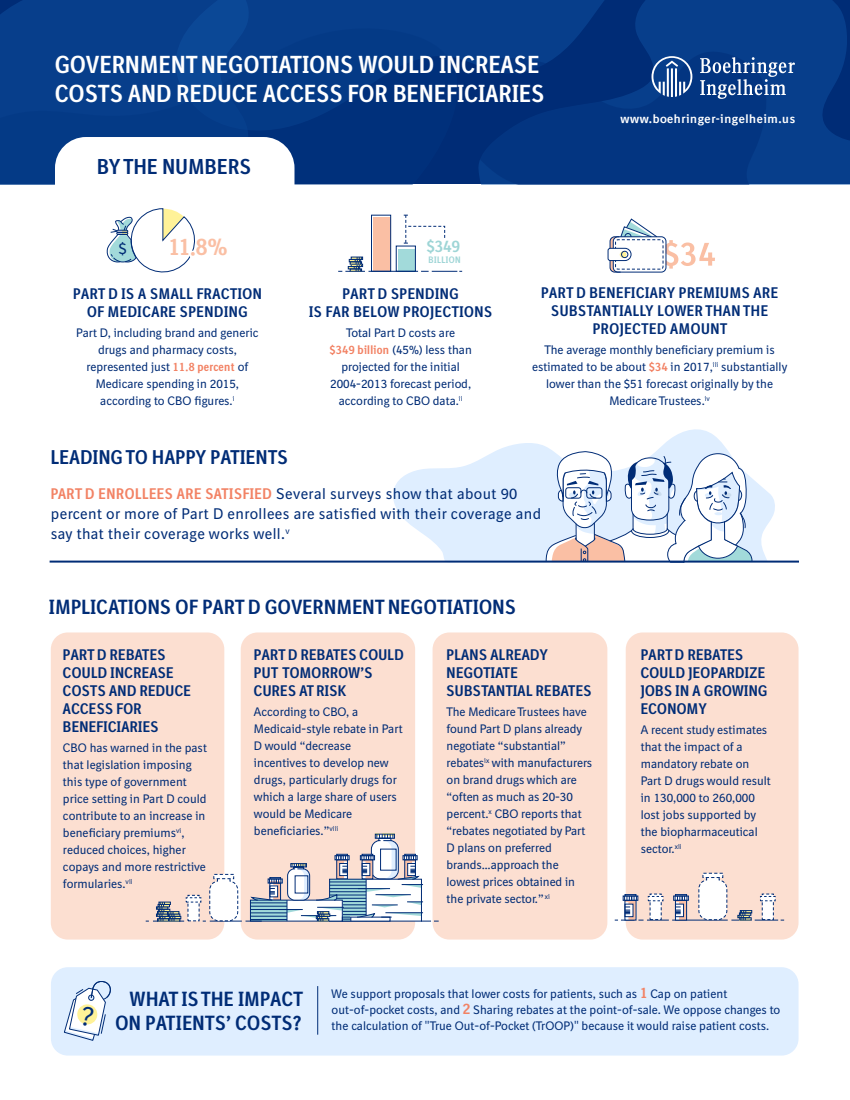
<style>
.page{position:relative;width:850px;height:1100px;background:#fff}
.page>*{position:absolute;margin:0;border:0;box-sizing:border-box;transform-origin:0 0}
.t1{font:700 24px/28.8px "BI Sans NEXT Cond";letter-spacing:.02em;color:#fff}
.t2{font:700 23.7px "BI Sans NEXT Cond";color:#fabfa4}
.t3{font:700 21px "BI Sans NEXT Cond";letter-spacing:.025em;color:#002c76}
.t4{font:700 20px/24px "BI Sans NEXT Cond";letter-spacing:.025em;color:#002c76;text-align:right}
.t5{font:700 19.4px "BI Sans NEXT Cond";letter-spacing:.025em;color:#002c76}
.t6{font:700 16.5px "BI Sans NEXT Cond";color:#9ed5d6}
.t7{font:15.7px "BI Sans NEXT";color:#002c76}
.t8{font:700 15px/18px "BI Sans NEXT Cond";letter-spacing:.025em;color:#002c76}
.t9{font:15px/20px "BI Sans NEXT";letter-spacing:.025em;color:#002c76}
.t10{font:12px/17px "BI Sans NEXT";color:#002c76}
.t11{font:700 12px "BI Sans NEXT";letter-spacing:.05em;color:#fff}
.t12{font:700 9.1px "BI Sans NEXT Cond";letter-spacing:.05em;color:#9ed5d6}
.s1{font-family:"BI Sans NEXT Cond";font-weight:700;color:#f28264}
.s2{font-family:"BI Sans NEXT Cond";font-weight:700;font-size:15px;color:#f28264}
</style>
<div class="page">
<svg style="left:391px;top:429px;width:385px;height:132px"></svg>
<svg style="left:666px;top:240px;width:49px;height:29px"></svg>
<div style="left:626px;top:632px;width:173px;height:308px;background:#fcdfd1;border-radius:17px"></div>
<div style="left:51px;top:632px;width:173px;height:308px;background:#fcdfd1;border-radius:17px"></div>
<div style="left:241px;top:632px;width:174px;height:308px;background:#fcdfd1;border-radius:17px"></div>
<div style="left:433px;top:632px;width:174px;height:308px;background:#fcdfd1;border-radius:17px"></div>
<div style="left:613px;top:236px;width:53px;height:37px;border:1px solid #002c76;border-radius:5px"></div>
<div style="left:615px;top:239px;width:49px;height:31px;border:1px dashed #002c76;border-radius:3px"></div>
<svg style="left:607px;top:218px;width:51px;height:55px"></svg>
<div style="left:249px;top:0;width:229px;height:52px;background:#073e8b"></div>
<svg style="left:478px;top:0;width:372px;height:184px;background:#053b87"></svg>
<svg style="left:458px;top:52px;width:309px;height:132px;background:#02327e"></svg>
<svg style="left:0;top:0;width:249px;height:28px;background:#073f8c"></svg>
<svg style="left:0;top:28px;width:458px;height:156px;background:#043985"></svg>
<svg style="left:55px;top:137px;width:239px;height:47px"></svg>
<svg style="left:652px;top:56px;width:40px;height:41px"></svg>
<svg style="left:700px;top:57px;width:95px;height:42px;background:#4067a1"></svg>
<div style="left:374px;top:218px;width:17px;height:53px;background:#fabfa4"></div>
<div style="left:371px;top:215px;width:20px;height:57px;border:1px solid #002c76"></div>
<div style="left:398px;top:249px;width:17px;height:22px;background:#a2dada"></div>
<div style="left:396px;top:246px;width:20px;height:26px;border:1px solid #002c76"></div>
<hr style="left:369px;top:271px;width:49px;height:1px;background:#002c76">
<svg style="left:421px;top:271px;width:41px;height:1px"></svg>
<svg style="left:404px;top:215px;width:42px;height:29px"></svg>
<svg style="left:338px;top:257px;width:27px;height:15px"></svg>
<svg style="left:106px;top:208px;width:89px;height:65px"></svg>
<hr style="left:210px;top:921px;width:32px;height:1px;background:#002c76">
<svg style="left:146px;top:902px;width:38px;height:20px"></svg>
<svg style="left:246px;top:834px;width:193px;height:88px"></svg>
<div style="left:187px;top:895px;width:13px;height:26px;background:#fff"></div>
<svg style="left:186px;top:897px;width:15px;height:6px"></svg>
<svg style="left:203px;top:878px;width:36px;height:44px"></svg>
<svg style="left:213px;top:874px;width:21px;height:5px"></svg>
<hr style="left:672px;top:920px;width:56px;height:1px;background:#002c76">
<div style="left:675px;top:900px;width:12px;height:21px;border:1px solid #002c76"></div>
<div style="left:673px;top:895px;width:16px;height:6px;border:1px solid #002c76"></div>
<svg style="left:675px;top:894px;width:12px;height:26px"></svg>
<svg style="left:615px;top:894px;width:54px;height:27px"></svg>
<svg style="left:702px;top:873px;width:21px;height:4px"></svg>
<svg style="left:698px;top:877px;width:86px;height:44px"></svg>
<div style="left:51px;top:967px;width:748px;height:89px;background:#dfeeff;border-radius:17px"></div>
<hr style="left:50px;top:561px;width:749px;height:2px;background:#002c76">
<hr style="left:317px;top:986px;width:1px;height:49px;background:#002c76">
<svg style="left:64px;top:981px;width:47px;height:60px"></svg>
<h1 class="t1" style="left:55px;top:50px;width:491px">GOVERNMENT NEGOTIATIONS WOULD INCREASE<br>COSTS AND REDUCE ACCESS FOR BENEFICIARIES</h1>
<h3 class="t3" style="left:97px;top:154px;width:155px">BY THE NUMBERS</h3>
<h3 class="t7" style="left:118px;top:239px;width:10px">$</h3>
<h2 class="t2" style="left:168px;top:233px;width:61px">11.8%</h2>
<h3 class="t6" style="left:426px;top:237px;width:35px">$349</h3>
<p class="t12" style="left:429px;top:254px;width:34px">BILLION</p>
<p class="t11" style="left:621px;top:111px;width:176px">www.boehringer-ingelheim.us</p>
<p class="t8" style="left:73px;top:284px;width:190px;text-align:center">PART D IS A SMALL FRACTION<br>OF MEDICARE SPENDING</p>
<p class="t10" style="left:76px;top:324px;width:184px;text-align:center">Part D, including brand and generic drugs and pharmacy costs, represented just <span class="s1">11.8 percent</span> of<br>Medicare spending in 2015, according to CBO figures.<sup>i</sup></p>
<p class="t8" style="left:309px;top:284px;width:185px;text-align:center">PART D SPENDING<br>IS FAR BELOW PROJECTIONS</p>
<p class="t10" style="left:329px;top:324px;width:144px;text-align:center">Total Part D costs are<br><span class="s1">$349 billion</span> (45%) less than projected for the initial<br>2004-2013 forecast period, according to CBO data.<sup>ii</sup></p>
<p class="t8" style="left:541px;top:284px;width:239px;text-align:center">PART D BENEFICIARY PREMIUMS ARE<br>SUBSTANTIALLY LOWER THAN THE<br>PROJECTED AMOUNT</p>
<p class="t10" style="left:532px;top:341px;width:257px;text-align:center">The average monthly beneficiary premium is estimated to be about <span class="s1">$34</span> in 2017,<sup>iii</sup> substantially lower than the $51 forecast originally by the Medicare Trustees.<sup>iv</sup></p>
<h3 class="t5" style="left:51px;top:446px;width:239px">LEADING TO HAPPY PATIENTS</h3>
<p class="t9" style="left:51px;top:483px;width:492px"><span class="s1">PART D ENROLLEES ARE SATISFIED</span> Several surveys show that about 90 percent or more of Part D enrollees are satisfied with their coverage and say that their coverage works well.<sup>v</sup></p>
<h3 class="t4" style="left:49px;top:595px;width:468px">IMPLICATIONS OF PART D GOVERNMENT NEGOTIATIONS</h3>
<p class="t8" style="left:63px;top:646px;width:129px">PART D REBATES<br>COULD INCREASE<br>COSTS AND REDUCE<br>ACCESS FOR<br>BENEFICIARIES</p>
<p class="t10" style="left:63px;top:739px;width:146px">CBO has warned in the past that legislation imposing this type of government price setting in Part D could contribute to an increase in beneficiary premiums<sup>vi</sup>, reduced choices, higher copays and more restrictive formularies.<sup>vii</sup></p>
<p class="t8" style="left:254px;top:646px;width:151px">PART D REBATES COULD<br>PUT TOMORROW’S<br>CURES AT RISK</p>
<p class="t10" style="left:254px;top:703px;width:150px">According to CBO, a<br>Medicaid-style rebate in Part<br>D would “decrease incentives to develop new drugs, particularly drugs for which a large share of users would be Medicare beneficiaries.”<sup>viii</sup></p>
<p class="t8" style="left:447px;top:646px;width:146px">PLANS ALREADY<br>NEGOTIATE<br>SUBSTANTIAL REBATES</p>
<p class="t10" style="left:447px;top:703px;width:147px">The Medicare Trustees have found Part D plans already negotiate “substantial” rebates<sup>ix</sup> with manufacturers on brand drugs which are “often as much as 20-30 percent.<sup>x</sup> CBO reports that “rebates negotiated by Part<br>D plans on preferred brands…approach the lowest prices obtained in the private sector.” <sup>xi</sup></p>
<p class="t8" style="left:641px;top:646px;width:128px">PART D REBATES<br>COULD JEOPARDIZE<br>JOBS IN A GROWING<br>ECONOMY</p>
<p class="t10" style="left:641px;top:721px;width:132px">A recent study estimates that the impact of a mandatory rebate on<br>Part D drugs would result in 130,000 to 260,000 lost jobs supported by the biopharmaceutical sector.<sup>xii</sup></p>
<h3 class="t4" style="left:115px;top:987px;width:189px">WHAT IS THE IMPACT<br>ON PATIENTS’ COSTS?</h3>
<p class="t10" style="left:332px;top:986px;width:450px;line-height:16px">We support proposals that lower costs for patients, such as <span class="s2">1</span> Cap on patient out-of-pocket costs, and <span class="s2">2</span> Sharing rebates at the point-of-sale. We oppose changes to the calculation of "True Out-of-Pocket (TrOOP)" because it would raise patient costs.</p>
</div>
